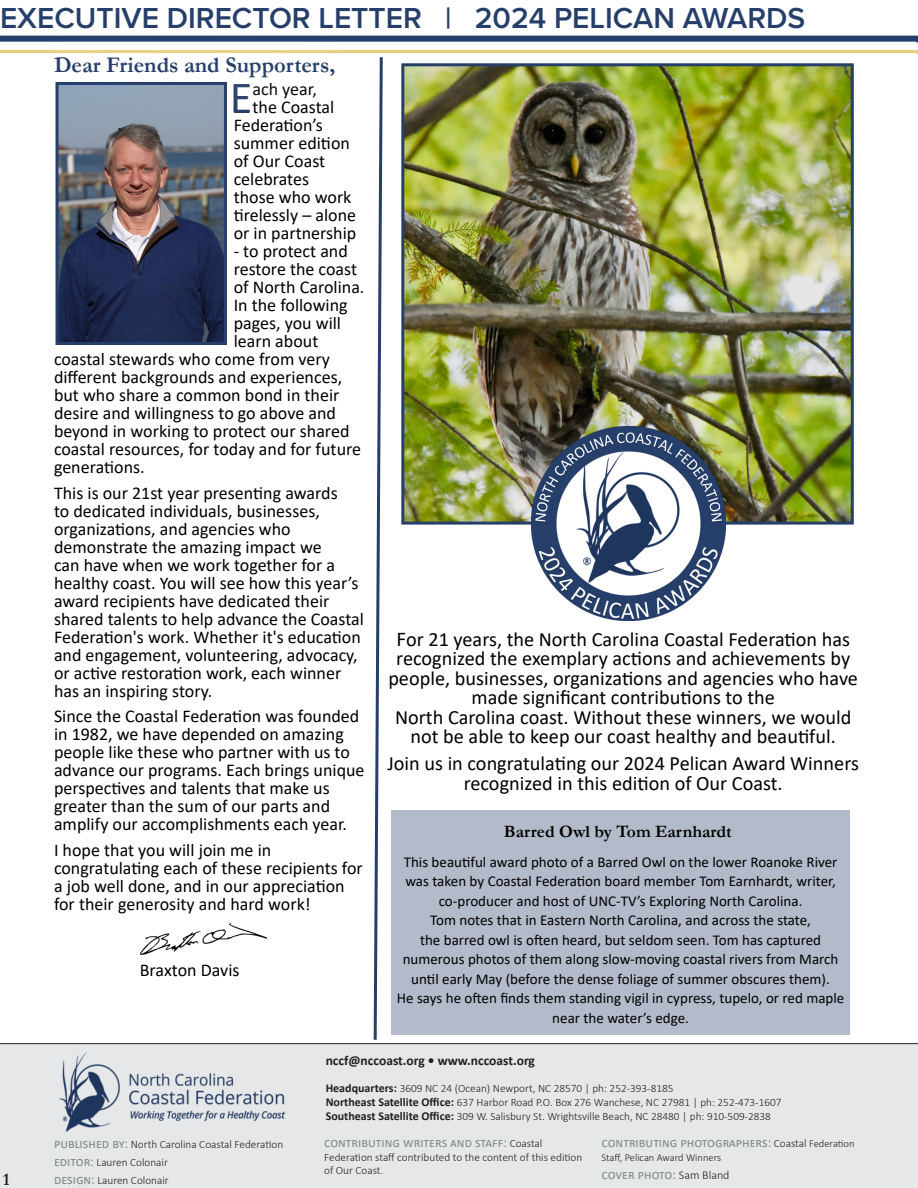
<style>
.page{position:relative;width:918px;height:1188px;background:#fff}
.page>*{position:absolute;margin:0;border:0;box-sizing:border-box;transform-origin:0 0}
.t1{font:46.35px "Calibri";color:#263f6a}
.t2{font:600 30px "Proxima Nova";color:#263f6a}
.t3{font:700 22.5px "Garamond";color:#263f6a}
.t4{font:20.25px/19.5px "Calibri";color:#000;text-align:center}
.t5{font:18px/18px "Calibri";color:#000}
.t6{font:700 17.55px "Garamond";color:#000}
.t7{font:700 17.55px "Garamond";color:#231f20}
.t8{font:15px/19.5px "Calibri";color:#000;text-align:center}
.t9{font:13.5px "Calibri";color:#818b83}
.t10{font:700 13.5px "Calibri";color:#231f20}
.t11{font:300 11.25px/13.5px "Calibri";color:#231f20}
.t12{font:300 10.5px "Calibri";color:#231f20}
.s1{font-size:21px}
.s2{font-weight:400;font-size:13.5px;color:#818b83}
.s3{font-weight:700;font-size:12px}
.s4{font-weight:300;font-size:11.25px;color:#231f20}
.s5{font-weight:300;font-size:10.5px;color:#231f20}
.s6{font-weight:300;font-size:12px;color:#231f20}
</style>
<div class="page">
<div style="left:392px;top:810px;width:458px;height:225px;background:#b3bbca"></div>
<div style="left:0;top:1044px;width:918px;height:144px;background:#e6e7e9"></div>
<img style="left:59px;top:1052px;width:227px;height:80px">
<hr style="left:0;top:1043px;width:918px;height:1px;background:#231f20">
<div style="left:0;top:36px;width:918px;height:6px;background:#263f6a"></div>
<hr style="left:0;top:50px;width:918px;height:3px;background:#e8ce79">
<div style="left:25px;top:27px;width:347px;height:90px;background:#fff;opacity:.65"></div>
<img style="left:140px;top:924px;width:127px;height:30px">
<img style="left:60px;top:86px;width:163px;height:255px">
<div style="left:56px;top:82px;width:171px;height:263px;border:3px solid #263f6a"></div>
<img style="left:405px;top:67px;width:445px;height:454px">
<div style="left:401px;top:63px;width:453px;height:462px;border:3px solid #263f6a"></div>
<img style="left:529px;top:424px;width:198px;height:197px">
<svg style="left:373px;top:57px;width:10px;height:983px"></svg>
<p class="t2" style="left:0;top:-5px;width:807px">EXECUTIVE DIRECTOR LETTER | 2024 PELICAN AWARDS</p>
<p class="t3" style="left:54px;top:50px;width:283px">Dear Friends and Supporters,</p>
<p class="t1" style="left:230px;top:66px;width:24px">E</p>
<p class="t5" style="left:252px;top:80px;width:66px">ach year,</p>
<p class="t5" style="left:252px;top:98px;width:83px">the Coastal</p>
<p class="t5" style="left:234px;top:116px;width:91px">Federation’s</p>
<p class="t5" style="left:234px;top:134px;width:118px">summer edition</p>
<p class="t5" style="left:234px;top:152px;width:93px">of Our Coast</p>
<p class="t5" style="left:234px;top:170px;width:77px">celebrates</p>
<p class="t5" style="left:234px;top:188px;width:119px">those who work</p>
<p class="t5" style="left:234px;top:206px;width:124px">tirelessly – alone</p>
<p class="t5" style="left:234px;top:224px;width:124px">or in partnership</p>
<p class="t5" style="left:234px;top:242px;width:116px">- to protect and</p>
<p class="t5" style="left:234px;top:260px;width:125px">restore the coast</p>
<p class="t5" style="left:234px;top:278px;width:132px">of North Carolina.</p>
<p class="t5" style="left:234px;top:296px;width:116px">In the following</p>
<p class="t5" style="left:234px;top:314px;width:109px">pages, you will</p>
<p class="t5" style="left:234px;top:332px;width:86px">learn about</p>
<p class="t5" style="left:54px;top:350px;width:278px">coastal stewards who come from very</p>
<p class="t5" style="left:54px;top:368px;width:290px">different backgrounds and experiences,</p>
<p class="t5" style="left:54px;top:386px;width:287px">but who share a common bond in their</p>
<p class="t5" style="left:54px;top:404px;width:284px">desire and willingness to go above and</p>
<p class="t5" style="left:54px;top:422px;width:297px">beyond in working to protect our shared</p>
<p class="t5" style="left:54px;top:440px;width:309px">coastal resources, for today and for future</p>
<p class="t5" style="left:54px;top:458px;width:92px">generations.</p>
<p class="t5" style="left:54px;top:484px;width:312px">This is our 21st year presenting awards<br>to dedicated individuals, businesses, organizations, and agencies who demonstrate the amazing impact we<br>can have when we work together for a healthy coast. You will see how this year’s award recipients have dedicated their shared talents to help advance the Coastal Federation's work. Whether it's education and engagement, volunteering, advocacy, or active restoration work, each winner has an inspiring story.</p>
<p class="t5" style="left:54px;top:707px;width:312px">Since the Coastal Federation was founded in 1982, we have depended on amazing people like these who partner with us to advance our programs. Each brings unique perspectives and talents that make us greater than the sum of our parts and amplify our accomplishments each year.</p>
<p class="t5" style="left:54px;top:841px;width:310px">I hope that you will join me in congratulating each of these recipients for a job well done, and in our appreciation for their generosity and hard work!</p>
<p class="t5" style="left:140px;top:961px;width:101px">Braxton Davis</p>
<p class="t4" style="left:388px;top:629px;width:471px"><span class="s1">F</span>or 21 years, the North Carolina Coastal Federation has recognized the exemplary actions and achievements by people, businesses, organizations and agencies who have made significant contributions to the</p>
<p class="t4" style="left:395px;top:707px;width:458px">North Carolina coast. Without these winners, we would not be able to keep our coast healthy and beautiful.</p>
<p class="t4" style="left:387px;top:753px;width:473px">Join us in congratulating our 2024 Pelican Award Winners recognized in this edition of Our Coast.</p>
<p class="t6" style="left:504px;top:820px;width:229px">Barred Owl by Tom Earnhardt</p>
<p class="t8" style="left:404px;top:852px;width:435px;text-align:left">This beautiful award photo of a Barred Owl on the lower Roanoke River was taken by Coastal Federation board member Tom Earnhardt, writer,</p>
<p class="t8" style="left:439px;top:891px;width:365px">co-producer and host of UNC-TV’s Exploring North Carolina.</p>
<p class="t8" style="left:430px;top:910px;width:382px">Tom notes that in Eastern North Carolina, and across the state,</p>
<p class="t8" style="left:403px;top:930px;width:437px">the barred owl is often heard, but seldom seen. Tom has captured numerous photos of them along slow-moving coastal rivers from March until early May (before the dense foliage of summer obscures them).</p>
<p class="t8" style="left:397px;top:988px;width:449px">He says he often finds them standing vigil in cypress, tupelo, or red maple near the water’s edge.</p>
<p class="t7" style="left:3px;top:1167px;width:8px">1</p>
<p class="t11" style="left:54px;top:1137px;width:231px"><span class="s2">published by:</span> North Carolina Coastal Federation</p>
<p class="t11" style="left:54px;top:1155px;width:115px"><span class="s2">editor:</span> Lauren Colonair</p>
<p class="t11" style="left:54px;top:1173px;width:116px"><span class="s2">design:</span> Lauren Colonair</p>
<p class="t10" style="left:326px;top:1051px;width:211px">nccf@nccoast.org • www.nccoast.org</p>
<p class="t11" style="left:326px;top:1081px;width:349px"><span class="s3">Headquarters:</span> 3609 NC 24 (Ocean) Newport, NC 28570 | ph: 252-393-8185</p>
<p class="t11" style="left:326px;top:1095px;width:457px"><span class="s3">Northeast Satellite Office:</span> 637 Harbor Road P.O. Box 276 Wanchese, NC 27981 | ph: 252-473-1607</p>
<p class="t11" style="left:326px;top:1110px;width:447px"><span class="s3">Southeast Satellite Office:</span> 309 W. Salisbury St. Wrightsville Beach, NC 28480 | ph: 910-509-2838</p>
<p class="t9" style="left:324px;top:1134px;width:220px">contributing writers and staff: <span class="s4">Coastal</span></p>
<p class="t11" style="left:324px;top:1150px;width:260px">Federation staff contributed to the content of this edition of Our Coast.</p>
<p class="t9" style="left:602px;top:1134px;width:254px">contributing photographers: <span class="s4">Coastal</span> <span class="s5">Federation</span></p>
<p class="t12" style="left:602px;top:1151px;width:121px">Staff, Pelican Award Winners</p>
<p class="t9" style="left:602px;top:1165px;width:129px">cover photo: <span class="s6">Sam Bland</span></p>
</div>
